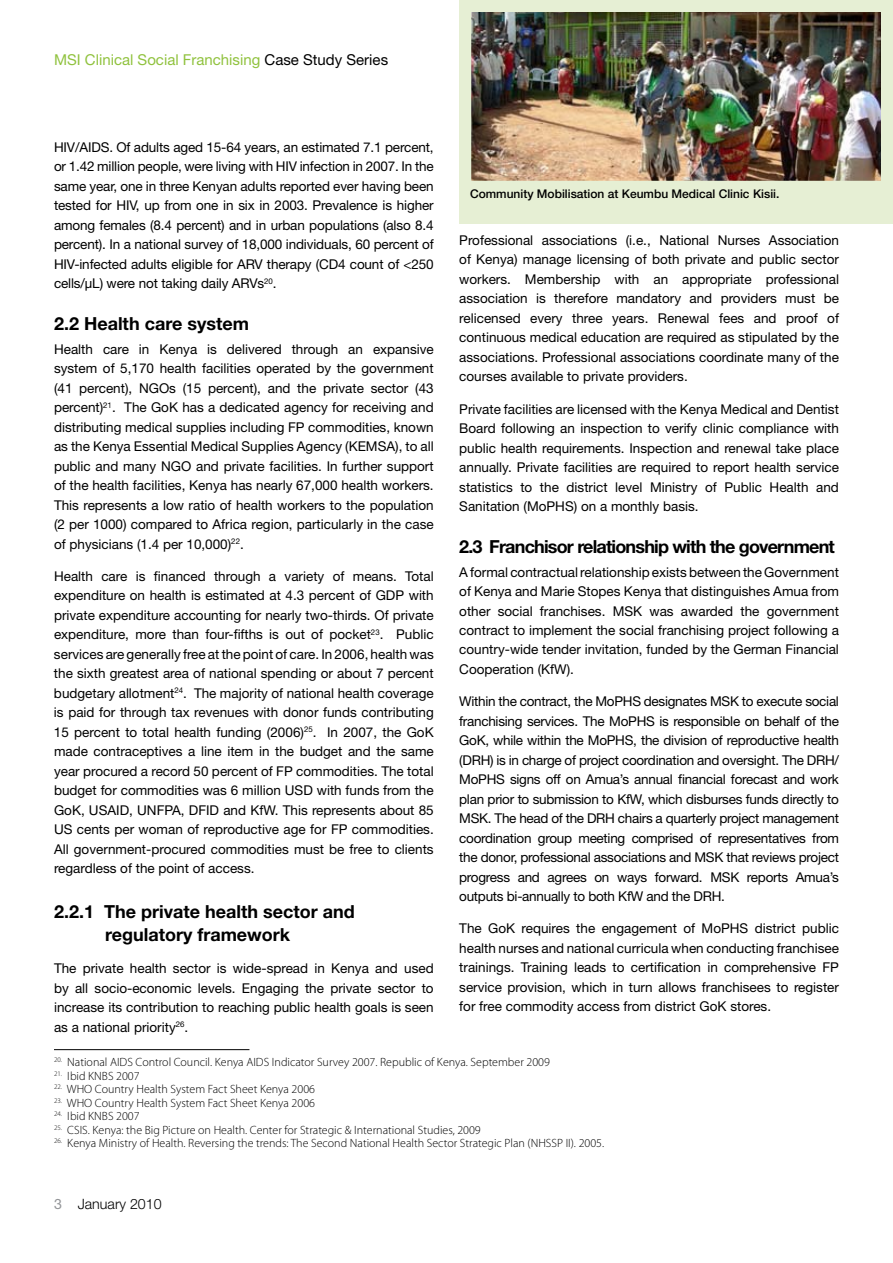
<style>
.page{position:relative;width:893px;height:1263px;background:#fff}
.page>*{position:absolute;margin:0;border:0;box-sizing:border-box;transform-origin:0 0}
.t1{font:700 18px/23.2px "Helvetica Neue LT Std";color:#000}
.t2{font:700 18px "Helvetica Neue LT Std";letter-spacing:-.045em;color:#000}
.t3{font:15px "Helvetica Neue LT Std";color:#90c23e}
.t4{font:300 14.25px "Helvetica Neue LT Std";color:#000}
.t5{font:13.5px/19.5px "Helvetica Neue LT Std";color:#000;text-align:justify}
.t6{font:300 12px "Myriad Pro";color:#000}
.t7{font:500 12px "Helvetica Neue LT Std";color:#000}
.s1{color:#000}
.s2{font-weight:400;color:#939598}
</style>
<div class="page">
<div style="left:459px;top:0;width:434px;height:223px;background:#e6efd4"></div>
<img style="left:472px;top:13px;width:408px;height:167px">
<hr style="left:54px;top:1049px;width:195px;height:1px;background:#000">
<p class="t3" style="left:54px;top:50px;width:336px">MSI Clinical Social Franchising <span class="s1">Case Study Series</span></p>
<p class="t5" style="left:54px;top:137px;width:381px">HIV/AIDS. Of adults aged 15-64 years, an estimated 7.1 percent, or 1.42 million people, were living with HIV infection in 2007. In the same year, one in three Kenyan adults reported ever having been tested for HIV, up from one in six in 2003. Prevalence is higher among females (8.4 percent) and in urban populations (also 8.4 percent). In a national survey of 18,000 individuals, 60 percent of HIV-infected adults eligible for ARV therapy (CD4 count of &lt;250 cells/μL) were not taking daily ARVs<sup>20</sup>.</p>
<h1 class="t1" style="left:54px;top:312px;width:196px">2.2 Health care system</h1>
<p class="t5" style="left:54px;top:339px;width:381px">Health care in Kenya is delivered through an expansive system of 5,170 health facilities operated by the government (41 percent), NGOs (15 percent), and the private sector (43 percent)<sup>21</sup>. The GoK has a dedicated agency for receiving and distributing medical supplies including FP commodities, known as the Kenya Essential Medical Supplies Agency (KEMSA), to all public and many NGO and private facilities. In further support of the health facilities, Kenya has nearly 67,000 health workers.<br>This represents a low ratio of health workers to the population (2 per 1000) compared to Africa region, particularly in the case of physicians (1.4 per 10,000)<sup>22</sup>.</p>
<p class="t5" style="left:54px;top:566px;width:381px">Health care is financed through a variety of means. Total expenditure on health is estimated at 4.3 percent of GDP with private expenditure accounting for nearly two-thirds. Of private expenditure, more than four-fifths is out of pocket<sup>23</sup>. Public services are generally free at the point of care. In 2006, health was the sixth greatest area of national spending or about 7 percent budgetary allotment<sup>24</sup>. The majority of national health coverage is paid for through tax revenues with donor funds contributing 15 percent to total health funding (2006)<sup>25</sup>. In 2007, the GoK made contraceptives a line item in the budget and the same year procured a record 50 percent of FP commodities. The total budget for commodities was 6 million USD with funds from the GoK, USAID, UNFPA, DFID and KfW. This represents about 85<br>US cents per woman of reproductive age for FP commodities.<br>All government-procured commodities must be free to clients regardless of the point of access.</p>
<h1 class="t1" style="left:105px;top:899px;width:251px;text-indent:-51px">2.2.1 The private health sector and regulatory framework</h1>
<p class="t5" style="left:54px;top:959px;width:381px">The private health sector is wide-spread in Kenya and used by all socio-economic levels. Engaging the private sector to increase its contribution to reaching public health goals is seen as a national priority<sup>26</sup>.</p>
<p class="t7" style="left:470px;top:187px;width:311px">Community Mobilisation at Keumbu Medical Clinic Kisii.</p>
<p class="t5" style="left:459px;top:230px;width:381px">Professional associations (i.e., National Nurses Association of Kenya) manage licensing of both private and public sector workers. Membership with an appropriate professional association is therefore mandatory and providers must be relicensed every three years. Renewal fees and proof of continuous medical education are required as stipulated by the associations. Professional associations coordinate many of the courses available to private providers.</p>
<p class="t5" style="left:459px;top:399px;width:381px">Private facilities are licensed with the Kenya Medical and Dentist Board following an inspection to verify clinic compliance with public health requirements. Inspection and renewal take place annually. Private facilities are required to report health service statistics to the district level Ministry of Public Health and Sanitation (MoPHS) on a monthly basis.</p>
<h1 class="t2" style="left:459px;top:536px;width:377px">2.3 Franchisor relationship with the government</h1>
<p class="t5" style="left:459px;top:562px;width:381px">A formal contractual relationship exists between the Government of Kenya and Marie Stopes Kenya that distinguishes Amua from other social franchises. MSK was awarded the government contract to implement the social franchising project following a country-wide tender invitation, funded by the German Financial Cooperation (KfW).</p>
<p class="t5" style="left:459px;top:691px;width:381px">Within the contract, the MoPHS designates MSK to execute social franchising services. The MoPHS is responsible on behalf of the GoK, while within the MoPHS, the division of reproductive health (DRH) is in charge of project coordination and oversight. The DRH/ MoPHS signs off on Amua’s annual financial forecast and work plan prior to submission to KfW, which disburses funds directly to MSK. The head of the DRH chairs a quarterly project management coordination group meeting comprised of representatives from the donor, professional associations and MSK that reviews project progress and agrees on ways forward. MSK reports Amua’s outputs bi-annually to both KfW and the DRH.</p>
<p class="t5" style="left:459px;top:919px;width:381px">The GoK requires the engagement of MoPHS district public health nurses and national curricula when conducting franchisee trainings. Training leads to certification in comprehensive FP service provision, which in turn allows franchisees to register for free commodity access from district GoK stores.</p>
<p class="t6" style="left:54px;top:1056px;width:63px"><sup>20.</sup> National AIDS</p>
<p class="t6" style="left:136px;top:1056px;width:118px">Control Council. Kenya AIDS</p>
<p class="t6" style="left:272px;top:1056px;width:280px">I ndicator Survey 2007. Republic of Kenya. September 2009</p>
<p class="t6" style="left:54px;top:1069px;width:87px"><sup>21.</sup> I bid KNBS 2007</p>
<p class="t6" style="left:54px;top:1083px;width:263px"><sup>22.</sup> WHO Country Health System Fact Sheet Kenya 2006</p>
<p class="t6" style="left:54px;top:1096px;width:263px"><sup>23.</sup> WHO Country Health System Fact Sheet Kenya 2006</p>
<p class="t6" style="left:54px;top:1110px;width:87px"><sup>24.</sup> I bid KNBS 2007</p>
<p class="t6" style="left:54px;top:1123px;width:428px"><sup>25.</sup> CSIS. Kenya: the Big Picture on Health. Center for Strategic &amp; I nternational Studies, 2009</p>
<p class="t6" style="left:54px;top:1137px;width:552px"><sup>26.</sup> Kenya Ministry of Health. Reversing the trends: The Second National Health Sector Strategic Plan (NHSSP II). 2005.</p>
<p class="t4" style="left:54px;top:1195px;width:109px"><span class="s2">3</span> January 2010</p>
</div>
